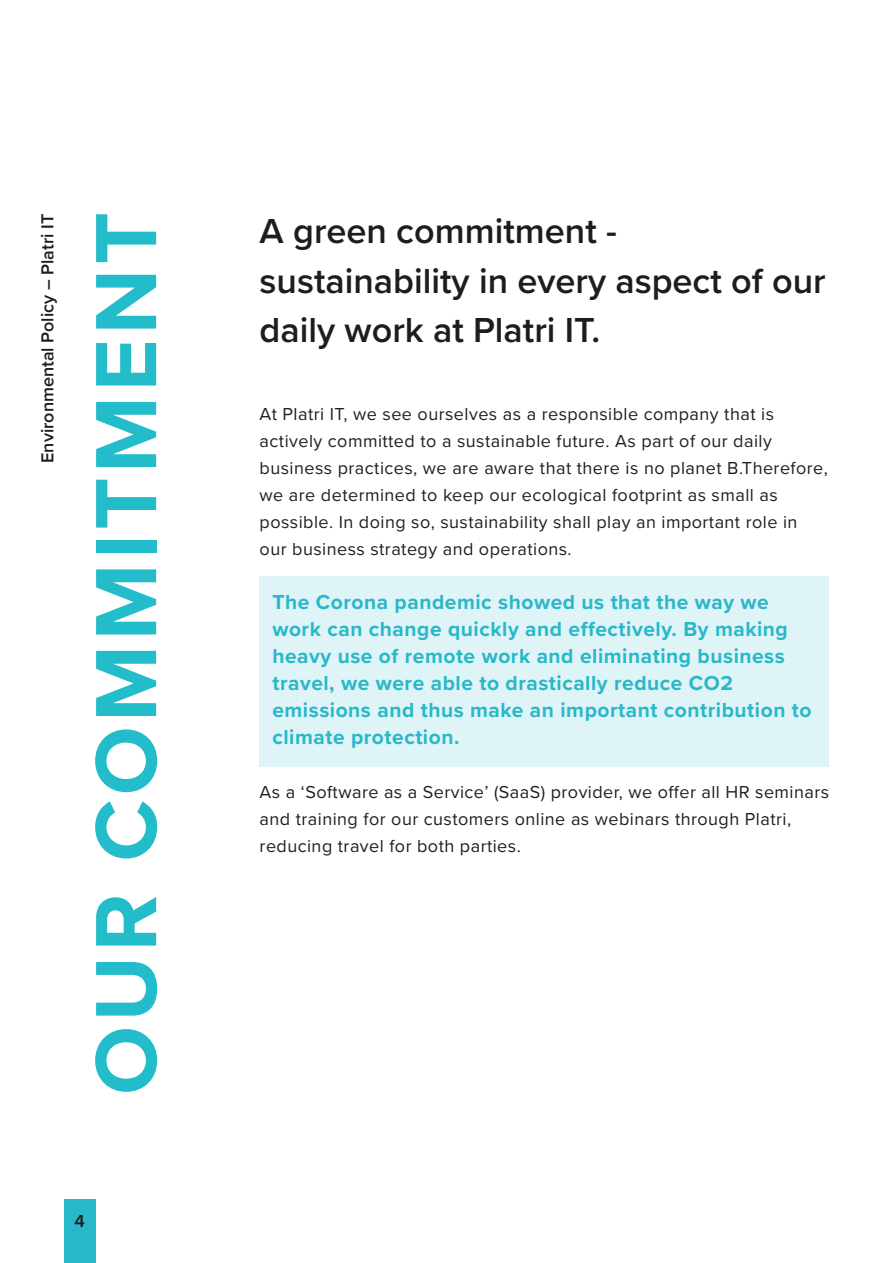
<style>
.page{position:relative;width:893px;height:1263px;background:#fff}
.page>*{position:absolute;margin:0;border:0;box-sizing:border-box;transform-origin:0 0}
.t1{font:700 90px "Proxima Nova";letter-spacing:.05em;color:#23bcca}
.Title_Page{font:600 36px/49.5px "Proxima Nova";color:#1c1d1c}
.Body_Text{font:700 21px/27px "Proxima Nova";letter-spacing:.025em;color:#29b8ca}
.Body_Text-2{font:18px/27px "Proxima Nova";letter-spacing:.025em;color:#231f20}
.t2{font:600 18px "Proxima Nova";color:#1c1d1c}
</style>
<div class="page">
<div style="left:64px;top:1199px;width:32px;height:64px;background:#29b8ca"></div>
<div style="left:260px;top:576px;width:569px;height:191px;background:#dff4f7"></div>
<p class="t2" style="left:34px;top:463px;width:250px;rotate:-90deg">Environmental Policy – Platri IT</p>
<p class="t1" style="left:59px;top:1095px;width:884px;rotate:-90deg">OUR COMMITMENT</p>
<p class="t2" style="left:75px;top:1208px;width:12px">4</p>
<p class="Title_Page" style="left:260px;top:205px;width:568px">A green commitment - sustainability in every aspect of our daily work at Platri IT.</p>
<p class="Body_Text-2" style="left:260px;top:400px;width:570px">At Platri IT, we see ourselves as a responsible company that is actively committed to a sustainable future. As part of our daily business practices, we are aware that there is no planet B.Therefore, we are determined to keep our ecological footprint as small as possible. In doing so, sustainability shall play an important role in our business strategy and operations.</p>
<p class="Body_Text" style="left:272px;top:588px;width:541px">The Corona pandemic showed us that the way we work can change quickly and effectively. By making heavy use of remote work and eliminating business travel, we were able to drastically reduce CO2 emissions and thus make an important contribution to climate protection.</p>
<p class="Body_Text-2" style="left:260px;top:778px;width:571px">As a ‘Software as a Service’ (SaaS) provider, we offer all HR seminars and training for our customers online as webinars through Platri, reducing travel for both parties.</p>
</div>
